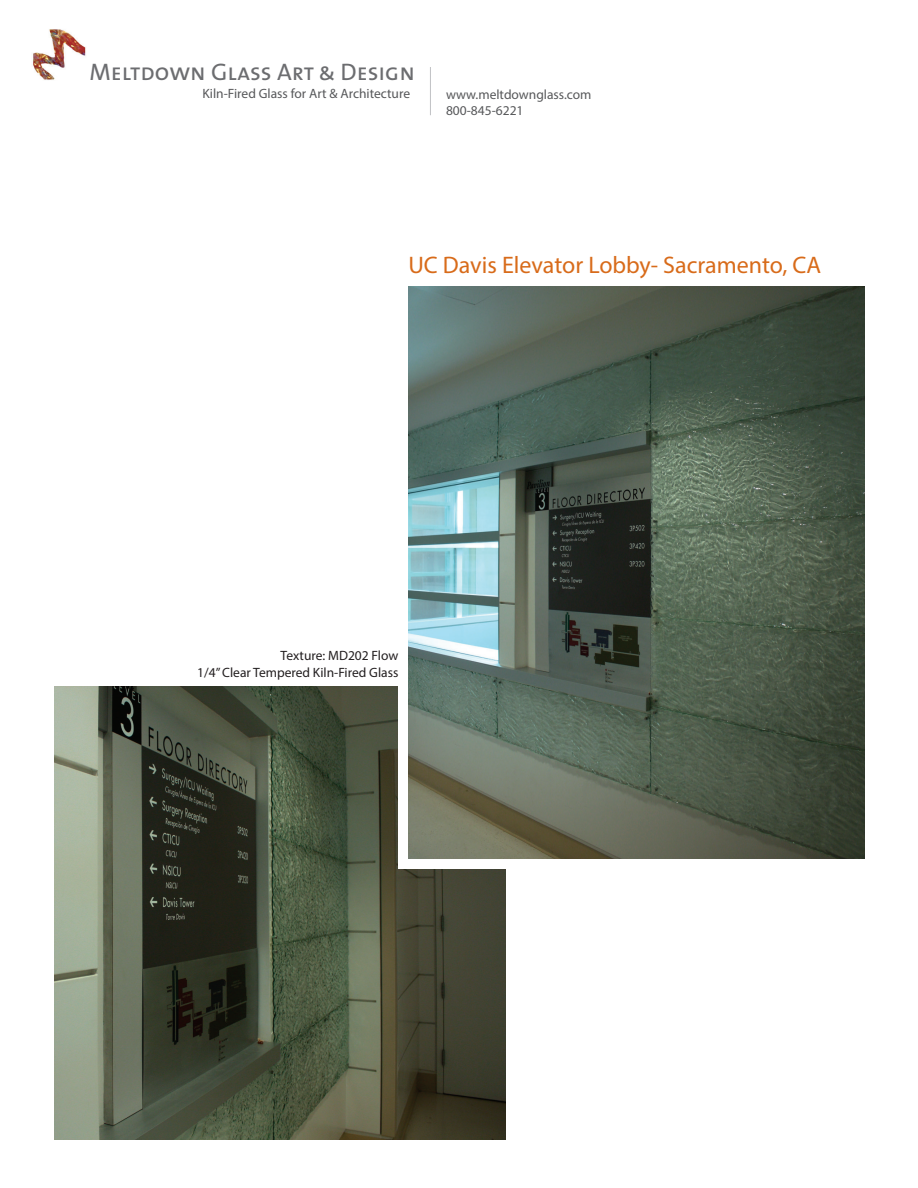
<style>
.page{position:relative;width:918px;height:1188px;background:#fff}
.page>*{position:absolute;margin:0;border:0;box-sizing:border-box;transform-origin:0 0}
.t1{font:27px "The Sans Caps";color:#6c6d70}
.t2{font:24px "Myriad Pro";color:#d86b1a}
.t3{font:24px "The Sans Caps";color:#6c6d70}
.t4{font:13.5px "Myriad Pro";color:#57585a}
.t5{font:13.5px/16.2px "Myriad Pro";color:#231f20;text-align:right}
</style>
<div class="page">
<img style="left:55px;top:686px;width:451px;height:453px">
<img style="left:33px;top:29px;width:53px;height:51px">
<hr style="left:430px;top:67px;width:1px;height:48px;background:#c0c1c4">
<div style="left:399px;top:668px;width:473px;height:201px;background:#fff"></div>
<img style="left:408px;top:286px;width:456px;height:573px">
<p class="t1" style="left:93px;top:45px;width:367px">Meltdown Glass Art &amp; Design</p>
<p class="t4" style="left:202px;top:85px;width:209px">Kiln-Fired Glass for Art &amp; Architecture</p>
<p class="t4" style="left:446px;top:86px;width:147px">www.meltdownglass.com</p>
<p class="t4" style="left:446px;top:102px;width:79px">800-845-6221</p>
<p class="t3" style="left:89px;top:51px;width:327px">Meltdown Glass Art &amp; Design</p>
<p class="t2" style="left:408px;top:250px;width:414px">UC Davis Elevator Lobby- Sacramento, CA</p>
<p class="t5" style="left:197px;top:648px;width:203px">Texture: MD202 Flow<br>1/4” Clear Tempered Kiln-Fired Glass</p>
</div>
